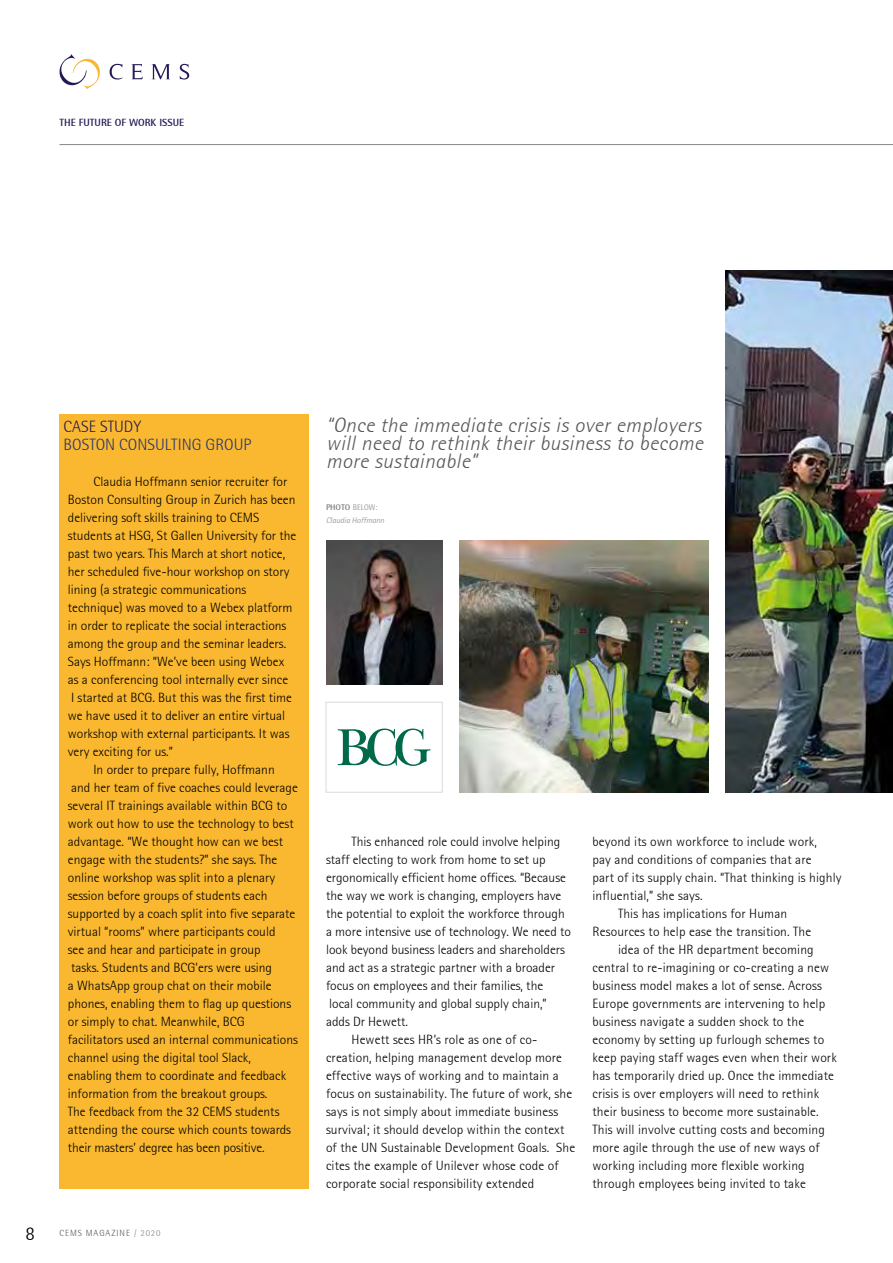
<style>
.page{position:relative;width:893px;height:1263px;background:#fff}
.page>*{position:absolute;margin:0;border:0;box-sizing:border-box;transform-origin:0 0}
.t1{font:italic 300 21px/18px "Rotis Semi Sans";letter-spacing:.02em;color:#575756;text-align:justify}
.t2{font:300 19.5px "Rotis Semi Sans";color:#000}
.t3{font:300 16.5px "Rotis Semi Sans";color:#243673}
.t4{font:300 16.5px "Rotis Semi Sans";color:#231956}
.t5{font:300 13.5px "Rotis Semi Sans";color:#000}
.t6{font:700 10.5px "Rotis Semi Sans";color:#231956}
.t7{font:300 9px "Rotis Semi Sans";letter-spacing:.1em;color:#575756}
.t8{font:italic 300 8.25px/12.6px "Rotis Semi Sans";color:#878787}
.s1{color:#878787}
.s2{font-weight:800;font-style:normal}
.s3{font-style:normal}
</style>
<div class="page">
<svg style="left:59px;top:54px;width:41px;height:35px"></svg>
<svg style="left:110px;top:64px;width:13px;height:16px"></svg>
<svg style="left:132px;top:64px;width:11px;height:15px"></svg>
<svg style="left:152px;top:64px;width:18px;height:15px"></svg>
<svg style="left:180px;top:64px;width:9px;height:16px"></svg>
<hr style="left:60px;top:144px;width:833px;height:1px;background:#878787">
<img style="left:726px;top:270px;width:167px;height:522px">
<img style="left:459px;top:540px;width:250px;height:252px">
<div style="left:59px;top:414px;width:250px;height:774px;background:#fab830"></div>
<img style="left:326px;top:540px;width:116px;height:144px">
<div style="left:326px;top:702px;width:116px;height:90px;border:1px solid #dadada"></div>
<svg style="left:338px;top:728px;width:93px;height:38px"></svg>
<p class="t6" style="left:60px;top:116px;width:126px">THE FUTURE OF WORK ISSUE</p>
<p class="t4" style="left:64px;top:417px;width:79px">CASE STUDY</p>
<p class="t3" style="left:64px;top:435px;width:189px">BOSTON CONSULTING GROUP</p>
<p class="t5" style="left:93px;top:474px;width:195px">Claudia Hoffmann senior recruiter for</p>
<p class="t5" style="left:68px;top:492px;width:229px">Boston Consulting Group in Zurich has been</p>
<p class="t5" style="left:68px;top:510px;width:193px">delivering soft skills training to CEMS</p>
<p class="t5" style="left:68px;top:528px;width:230px">students at HSG, St Gallen University for the</p>
<p class="t5" style="left:68px;top:546px;width:219px">past two years. This March at short notice,</p>
<p class="t5" style="left:68px;top:564px;width:223px">her scheduled five-hour workshop on story</p>
<p class="t5" style="left:68px;top:582px;width:180px">lining (a strategic communications</p>
<p class="t5" style="left:68px;top:600px;width:226px">technique) was moved to a Webex platform</p>
<p class="t5" style="left:68px;top:618px;width:220px">in order to replicate the social interactions</p>
<p class="t5" style="left:68px;top:636px;width:220px">among the group and the seminar leaders.</p>
<p class="t5" style="left:68px;top:654px;width:218px">Says Hoffmann: “We’ve been using Webex</p>
<p class="t5" style="left:68px;top:672px;width:222px">as a conferencing tool internally ever since</p>
<p class="t5" style="left:71px;top:690px;width:222px">I started at BCG. But this was the first time</p>
<p class="t5" style="left:68px;top:708px;width:219px">we have used it to deliver an entire virtual</p>
<p class="t5" style="left:68px;top:726px;width:223px">workshop with external participants. It was</p>
<p class="t5" style="left:68px;top:744px;width:107px">very exciting for us.”</p>
<p class="t5" style="left:93px;top:762px;width:183px">In order to prepare fully, Hoffmann</p>
<p class="t5" style="left:71px;top:780px;width:228px">and her team of five coaches could leverage</p>
<p class="t5" style="left:68px;top:798px;width:221px">several IT trainings available within BCG to</p>
<p class="t5" style="left:68px;top:816px;width:227px">work out how to use the technology to best</p>
<p class="t5" style="left:68px;top:834px;width:217px">advantage. “We thought how can we best</p>
<p class="t5" style="left:68px;top:852px;width:211px">engage with the students?” she says. The</p>
<p class="t5" style="left:68px;top:870px;width:209px">online workshop was split into a plenary</p>
<p class="t5" style="left:68px;top:888px;width:201px">session before groups of students each</p>
<p class="t5" style="left:68px;top:906px;width:229px">supported by a coach split into five separate</p>
<p class="t5" style="left:68px;top:924px;width:209px">virtual “rooms” where participants could</p>
<p class="t5" style="left:68px;top:942px;width:194px">see and hear and participate in group</p>
<p class="t5" style="left:71px;top:960px;width:202px">tasks. Students and BCG’ers were using</p>
<p class="t5" style="left:68px;top:978px;width:205px">a WhatsApp group chat on their mobile</p>
<p class="t5" style="left:68px;top:996px;width:225px">phones, enabling them to flag up questions</p>
<p class="t5" style="left:68px;top:1014px;width:178px">or simply to chat. Meanwhile, BCG</p>
<p class="t5" style="left:68px;top:1032px;width:231px">facilitators used an internal communications</p>
<p class="t5" style="left:68px;top:1050px;width:185px">channel using the digital tool Slack,</p>
<p class="t5" style="left:68px;top:1068px;width:220px">enabling them to coordinate and feedback</p>
<p class="t5" style="left:68px;top:1086px;width:201px">information from the breakout groups.</p>
<p class="t5" style="left:68px;top:1104px;width:213px">The feedback from the 32 CEMS students</p>
<p class="t5" style="left:68px;top:1122px;width:225px">attending the course which counts towards</p>
<p class="t5" style="left:68px;top:1140px;width:198px">their masters’ degree has been positive.</p>
<h2 class="t2" style="left:26px;top:1222px;width:11px">8</h2>
<p class="t7" style="left:60px;top:1228px;width:103px">CEMS MAGAZINE <span class="s1">/ 2020</span></p>
<h1 class="t1" style="left:326px;top:416px;width:379px">“Once the immediate crisis is over employers will need to rethink their business to become more sustainable”</h1>
<p class="t8" style="left:326px;top:501px;width:60px"><span class="s2">PHOTO</span> <span class="s3">BELOW:<br></span>Claudia Hoffmann</p>
<p class="t5" style="left:351px;top:834px;width:210px">This enhanced role could involve helping</p>
<p class="t5" style="left:326px;top:852px;width:221px">staff electing to work from home to set up</p>
<p class="t5" style="left:326px;top:870px;width:241px">ergonomically efficient home offices. “Because</p>
<p class="t5" style="left:326px;top:888px;width:237px">the way we work is changing, employers have</p>
<p class="t5" style="left:326px;top:906px;width:240px">the potential to exploit the workforce through</p>
<p class="t5" style="left:326px;top:924px;width:247px">a more intensive use of technology. We need to</p>
<p class="t5" style="left:326px;top:942px;width:240px">look beyond business leaders and shareholders</p>
<p class="t5" style="left:326px;top:959px;width:231px">and act as a strategic partner with a broader</p>
<p class="t5" style="left:326px;top:977px;width:219px">focus on employees and their families, the</p>
<p class="t5" style="left:329px;top:995px;width:219px">local community and global supply chain,”</p>
<p class="t5" style="left:326px;top:1013px;width:84px">adds Dr Hewett.</p>
<p class="t5" style="left:351px;top:1031px;width:187px">Hewett sees HR’s role as one of co-</p>
<p class="t5" style="left:326px;top:1049px;width:238px">creation, helping management develop more</p>
<p class="t5" style="left:326px;top:1067px;width:234px">effective ways of working and to maintain a</p>
<p class="t5" style="left:326px;top:1085px;width:248px">focus on sustainability. The future of work, she</p>
<p class="t5" style="left:326px;top:1103px;width:234px">says is not simply about immediate business</p>
<p class="t5" style="left:326px;top:1121px;width:240px">survival; it should develop within the context</p>
<p class="t5" style="left:326px;top:1139px;width:251px">of the UN Sustainable Development Goals. She</p>
<p class="t5" style="left:326px;top:1157px;width:234px">cites the example of Unilever whose code of</p>
<p class="t5" style="left:326px;top:1175px;width:210px">corporate social responsibility extended</p>
<p class="t5" style="left:592px;top:834px;width:226px">beyond its own workforce to include work,</p>
<p class="t5" style="left:592px;top:852px;width:221px">pay and conditions of companies that are</p>
<p class="t5" style="left:592px;top:870px;width:251px">part of its supply chain. “That thinking is highly</p>
<p class="t5" style="left:592px;top:888px;width:111px">influential,” she says.</p>
<p class="t5" style="left:618px;top:906px;width:171px">This has implications for Human</p>
<p class="t5" style="left:592px;top:924px;width:220px">Resources to help ease the transition. The</p>
<p class="t5" style="left:618px;top:942px;width:197px">idea of the HR department becoming</p>
<p class="t5" style="left:592px;top:960px;width:238px">central to re-imagining or co-creating a new</p>
<p class="t5" style="left:592px;top:978px;width:231px">business model makes a lot of sense. Across</p>
<p class="t5" style="left:592px;top:996px;width:234px">Europe governments are intervening to help</p>
<p class="t5" style="left:592px;top:1014px;width:213px">business navigate a sudden shock to the</p>
<p class="t5" style="left:592px;top:1032px;width:233px">economy by setting up furlough schemes to</p>
<p class="t5" style="left:592px;top:1050px;width:246px">keep paying staff wages even when their work</p>
<p class="t5" style="left:592px;top:1068px;width:243px">has temporarily dried up. Once the immediate</p>
<p class="t5" style="left:592px;top:1086px;width:228px">crisis is over employers will need to rethink</p>
<p class="t5" style="left:592px;top:1104px;width:228px">their business to become more sustainable.</p>
<p class="t5" style="left:592px;top:1122px;width:234px">This will involve cutting costs and becoming</p>
<p class="t5" style="left:592px;top:1140px;width:229px">more agile through the use of new ways of</p>
<p class="t5" style="left:592px;top:1158px;width:214px">working including more flexible working</p>
<p class="t5" style="left:592px;top:1176px;width:215px">through employees being invited to take</p>
</div>
